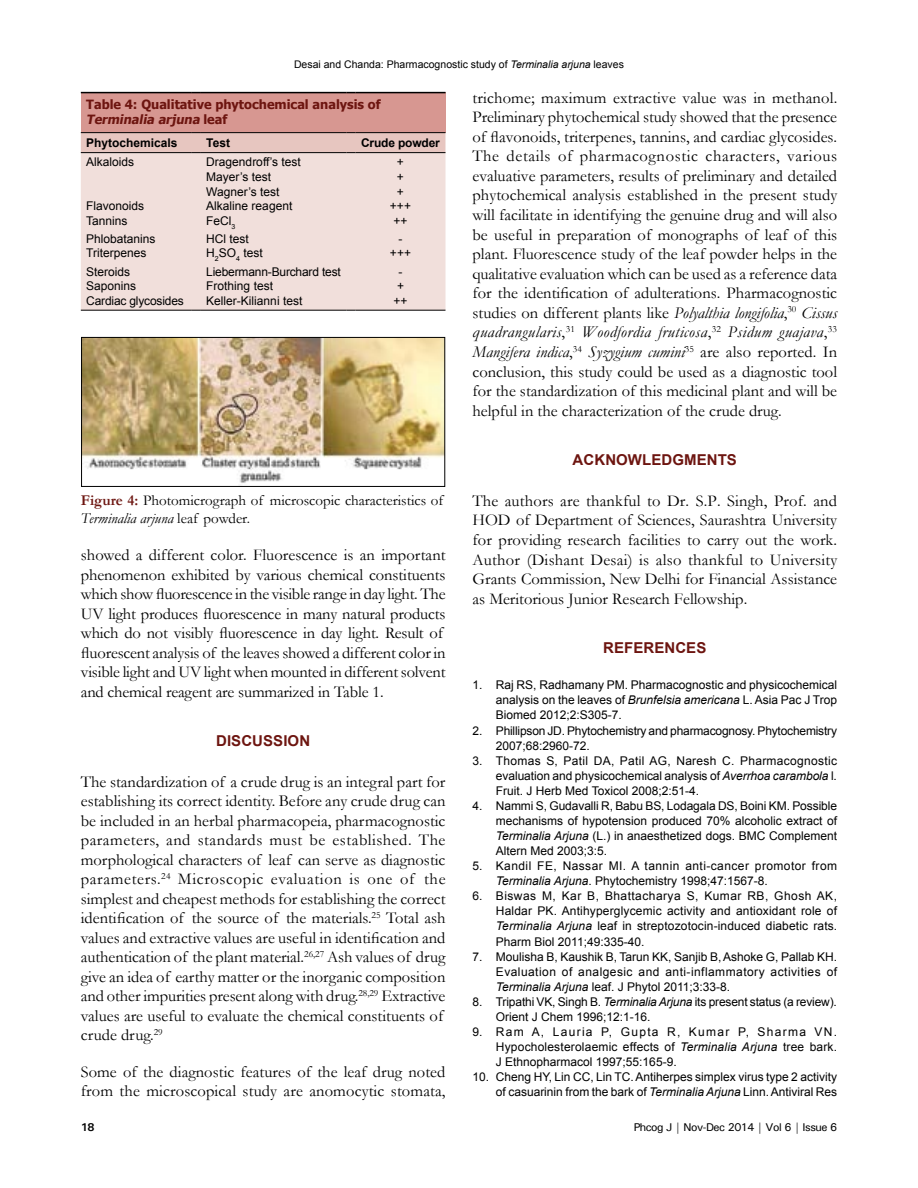
<style>
.page{position:relative;width:918px;height:1188px;background:#fff}
.page>*{position:absolute;margin:0;border:0;box-sizing:border-box;transform-origin:0 0}
.t1{font:16.5px/19.5px "Garamond";color:#000}
.t2{font:15px/17.2px "Garamond";color:#000}
.t3{font:700 15px "Arial";letter-spacing:.005em;color:#6d1510}
.t4{font:700 12.75px/15px "Tahoma";color:#6d1510}
.t5{font:12px/15px "Arial";color:#000;text-align:justify}
.t6{font:12px/15px "Arial";letter-spacing:.035em;color:#000}
.t7{font:700 12px "Arial";color:#000}
.t8{font:500 11.25px "Univers";letter-spacing:-.045em;color:#000}
.t9{font:700 11.25px "Univers";color:#000}
.t10{font:10.5px "Arial";color:#000}
.s1{font-style:italic}
.s2{font-weight:700;color:#6d1510}
</style>
<div class="page">
<img style="left:83px;top:339px;width:360px;height:144px">
<div style="left:81px;top:337px;width:364px;height:150px;border:1px solid #000"></div>
<div style="left:81px;top:93px;width:365px;height:40px;background:#d79791"></div>
<div style="left:81px;top:153px;width:365px;height:157px;background:#f1dfdb"></div>
<hr style="left:81px;top:310px;width:111px;height:1px;background:#000">
<hr style="left:201px;top:310px;width:145px;height:1px;background:#000">
<hr style="left:356px;top:310px;width:90px;height:1px;background:#000">
<hr style="left:81px;top:92px;width:111px;height:1px;background:#000">
<hr style="left:201px;top:92px;width:145px;height:1px;background:#000">
<hr style="left:356px;top:92px;width:90px;height:1px;background:#000">
<svg style="left:81px;top:132px;width:365px;height:21px"></svg>
<hr style="left:356px;top:152px;width:90px;height:1px;background:#000">
<p class="t10" style="left:294px;top:57px;width:331px">Desai and Chanda: Pharmacognostic study of <span class="s1">Terminalia arjuna</span> leaves</p>
<p class="t4" style="left:86px;top:98px;width:296px">Table 4: Qualitative phytochemical analysis of<br><span class="s1">Terminalia arjuna</span> l e a f</p>
<p class="t7" style="left:86px;top:134px;width:93px">Phytochemicals</p>
<p class="t7" style="left:206px;top:134px;width:25px">Test</p>
<p class="t7" style="left:361px;top:134px;width:80px">Crude powder</p>
<p class="t5" style="left:86px;top:155px;width:50px">Alkaloids</p>
<p class="t5" style="left:206px;top:155px;width:96px">Dragendroff’s test</p>
<p class="t5" style="left:397px;top:155px;width:9px">+</p>
<p class="t5" style="left:206px;top:169px;width:66px">Mayer’s test</p>
<p class="t5" style="left:397px;top:169px;width:9px">+</p>
<p class="t5" style="left:206px;top:184px;width:75px">Wagner’s test</p>
<p class="t5" style="left:397px;top:184px;width:9px">+</p>
<p class="t5" style="left:86px;top:198px;width:60px">Flavonoids</p>
<p class="t5" style="left:206px;top:198px;width:88px">Alkaline reagent</p>
<p class="t5" style="left:390px;top:198px;width:23px">+++</p>
<p class="t5" style="left:86px;top:213px;width:43px">Tannins</p>
<p class="t5" style="left:206px;top:213px;width:31px">FeCl<sub>3</sub></p>
<p class="t5" style="left:393px;top:213px;width:16px">++</p>
<p class="t5" style="left:86px;top:231px;width:71px">Phlobatanins</p>
<p class="t5" style="left:206px;top:231px;width:44px">HCl test</p>
<p class="t5" style="left:398px;top:231px;width:5px">‑</p>
<p class="t5" style="left:86px;top:246px;width:62px">Triterpenes</p>
<p class="t5" style="left:206px;top:246px;width:58px">H<sub>2</sub>SO<sub>4</sub> test</p>
<p class="t5" style="left:390px;top:246px;width:23px">+++</p>
<p class="t5" style="left:86px;top:264px;width:46px">Steroids</p>
<p class="t5" style="left:206px;top:264px;width:136px">Liebermann-Burchard test</p>
<p class="t5" style="left:399px;top:264px;width:5px">‑</p>
<p class="t5" style="left:86px;top:278px;width:52px">Saponins</p>
<p class="t5" style="left:206px;top:278px;width:68px">Frothing test</p>
<p class="t5" style="left:397px;top:278px;width:9px">+</p>
<p class="t5" style="left:86px;top:293px;width:99px">Cardiac glycosides</p>
<p class="t5" style="left:206px;top:293px;width:98px">Keller-Kilianni test</p>
<p class="t5" style="left:393px;top:293px;width:16px">++</p>
<p class="t2" style="left:81px;top:492px;width:364px"><span class="s2">Figure 4:</span> Photomicrograph of microscopic characteristics of<br><span class="s1">Terminalia arjuna</span> leaf powder.</p>
<p class="t1" style="left:81px;top:545px;width:366px">showed a different color. Fluorescence is an important phenomenon exhibited by various chemical constituents which show fluorescence in the visible range in day light. The UV light produces fluorescence in many natural products which do not visibly fluorescence in day light. Result of fluorescent analysis of the leaves showed a different color in visible light and UV light when mounted in different solvent and chemical reagent are summarized in Table 1.</p>
<p class="t3" style="left:216px;top:730px;width:96px">DISCUSSION</p>
<p class="t1" style="left:81px;top:771px;width:366px">The standardization of a crude drug is an integral part for establishing its correct identity. Before any crude drug can be included in an herbal pharmacopeia, pharmacognostic parameters, and standards must be established. The morphological characters of leaf can serve as diagnostic parameters.<sup>24</sup> Microscopic evaluation is one of the simplest and cheapest methods for establishing the correct identification of the source of the materials.<sup>25</sup> Total ash values and extractive values are useful in identification and authentication of the plant material.<sup>26,27</sup> Ash values of drug give an idea of earthy matter or the inorganic composition and other impurities present along with drug.<sup>28,29</sup> Extractive values are useful to evaluate the chemical constituents of crude drug.<sup>29</sup></p>
<p class="t1" style="left:81px;top:1061px;width:366px">Some of the diagnostic features of the leaf drug noted from the microscopical study are anomocytic stomata,</p>
<p class="t1" style="left:472px;top:87px;width:366px;text-align:justify">trichome; maximum extractive value was in methanol.<br>Preliminary phytochemical study showed that the presence of flavonoids, triterpenes, tannins, and cardiac glycosides.<br>The details of pharmacognostic characters, various evaluative parameters, results of preliminary and detailed phytochemical analysis established in the present study will facilitate in identifying the genuine drug and will also be useful in preparation of monographs of leaf of this plant. Fluorescence study of the leaf powder helps in the qualitative evaluation which can be used as a reference data for the identification of adulterations. Pharmacognostic studies on different plants like <span class="s1">Polyalthia longifolia</span>,<sup>30</sup> <span class="s1">Cissus quadrangularis</span>,<sup>31</sup> <span class="s1">Woodfordia fruticosa</span>,<sup>32</sup> <span class="s1">Psidum guajava</span>,<sup>33<br></sup><span class="s1">Mangifera indica</span>,<sup>34</sup> <span class="s1">Syzygium cumini</span><sup>35</sup> are also reported. In conclusion, this study could be used as a diagnostic tool for the standardization of this medicinal plant and will be helpful in the characterization of the crude drug.</p>
<p class="t3" style="left:573px;top:449px;width:166px">ACKNOWLEDGMENTS</p>
<p class="t1" style="left:472px;top:490px;width:366px;text-align:justify">The authors are thankful to Dr. S.P. Singh, Prof. and HOD of Department of Sciences, Saurashtra University for providing research facilities to carry out the work.<br>Author (Dishant Desai) is also thankful to University Grants Commission, New Delhi for Financial Assistance as Meritorious Junior Research Fellowship.</p>
<p class="t3" style="left:603px;top:637px;width:105px">REFERENCES</p>
<p class="t5" style="left:496px;top:678px;width:343px;text-indent:-23px">1. Raj RS, Radhamany PM. Pharmacognostic and physicochemical analysis on the leaves of <span class="s1">Brunfelsia americana</span> L. Asia Pac J Trop Biomed 2012;2:S305-7.</p>
<p class="t5" style="left:496px;top:723px;width:343px;text-indent:-23px">2. Phillipson JD. Phytochemistry and pharmacognosy. Phytochemistry<br>2007;68:2960-72.</p>
<p class="t5" style="left:496px;top:753px;width:343px;text-indent:-23px">3. Thomas S, Patil DA, Patil AG, Naresh C. Pharmacognostic evaluation and physicochemical analysis of <span class="s1">Averrhoa carambola</span> l.<br>Fruit. J Herb Med Toxicol 2008;2:51-4.</p>
<p class="t5" style="left:496px;top:798px;width:343px;text-indent:-23px">4. Nammi S, Gudavalli R, Babu BS, Lodagala DS, Boini KM. Possible mechanisms of hypotension produced 70% alcoholic extract of <span class="s1">Terminalia Arjuna</span> (L.) in anaesthetized dogs. BMC Complement Altern Med 2003;3:5.</p>
<p class="t6" style="left:496px;top:858px;width:343px;text-indent:-23px">5. Kandil FE, Nassar MI. A tannin anti-cancer promotor from<br><span class="s1">Terminalia Arjuna</span>. Phytochemistry 1998;47:1567-8.</p>
<p class="t5" style="left:496px;top:889px;width:343px;text-indent:-23px">6. Biswas M, Kar B, Bhattacharya S, Kumar RB, Ghosh AK, Haldar PK. Antihyperglycemic activity and antioxidant role of <span class="s1">Terminalia Arjuna</span> leaf in streptozotocin-induced diabetic rats.<br>Pharm Biol 2011;49:335-40.</p>
<p class="t5" style="left:496px;top:949px;width:343px;text-indent:-23px">7. Moulisha B, Kaushik B, Tarun KK, Sanjib B, Ashoke G, Pallab KH.<br>Evaluation of analgesic and anti-inflammatory activities of <span class="s1">Terminalia Arjuna</span> leaf. J Phytol 2011;3:33-8.</p>
<p class="t5" style="left:496px;top:994px;width:343px;text-indent:-23px">8. Tripathi VK, Singh B. <span class="s1">Terminalia Arjuna</span> its present status (a review).<br>Orient J Chem 1996;12:1-16.</p>
<p class="t5" style="left:496px;top:1024px;width:343px;text-indent:-23px">9. Ram A, Lauria P, Gupta R, Kumar P, Sharma VN.<br>Hypocholesterolaemic effects of <span class="s1">Terminalia Arjuna</span> tree bark.<br>J Ethnopharmacol 1997;55:165-9.</p>
<p class="t5" style="left:473px;top:1069px;width:366px;text-align:right">10. Cheng HY, Lin CC, Lin TC. Antiherpes simplex virus type 2 activity of casuarinin from the bark of <span class="s1">Terminalia Arjuna</span> Linn. Antiviral Res</p>
<p class="t9" style="left:81px;top:1120px;width:15px">18</p>
<p class="t8" style="left:634px;top:1120px;width:205px">Phcog J | Nov-Dec 2014 | Vol 6 | Issue 6</p>
</div>
